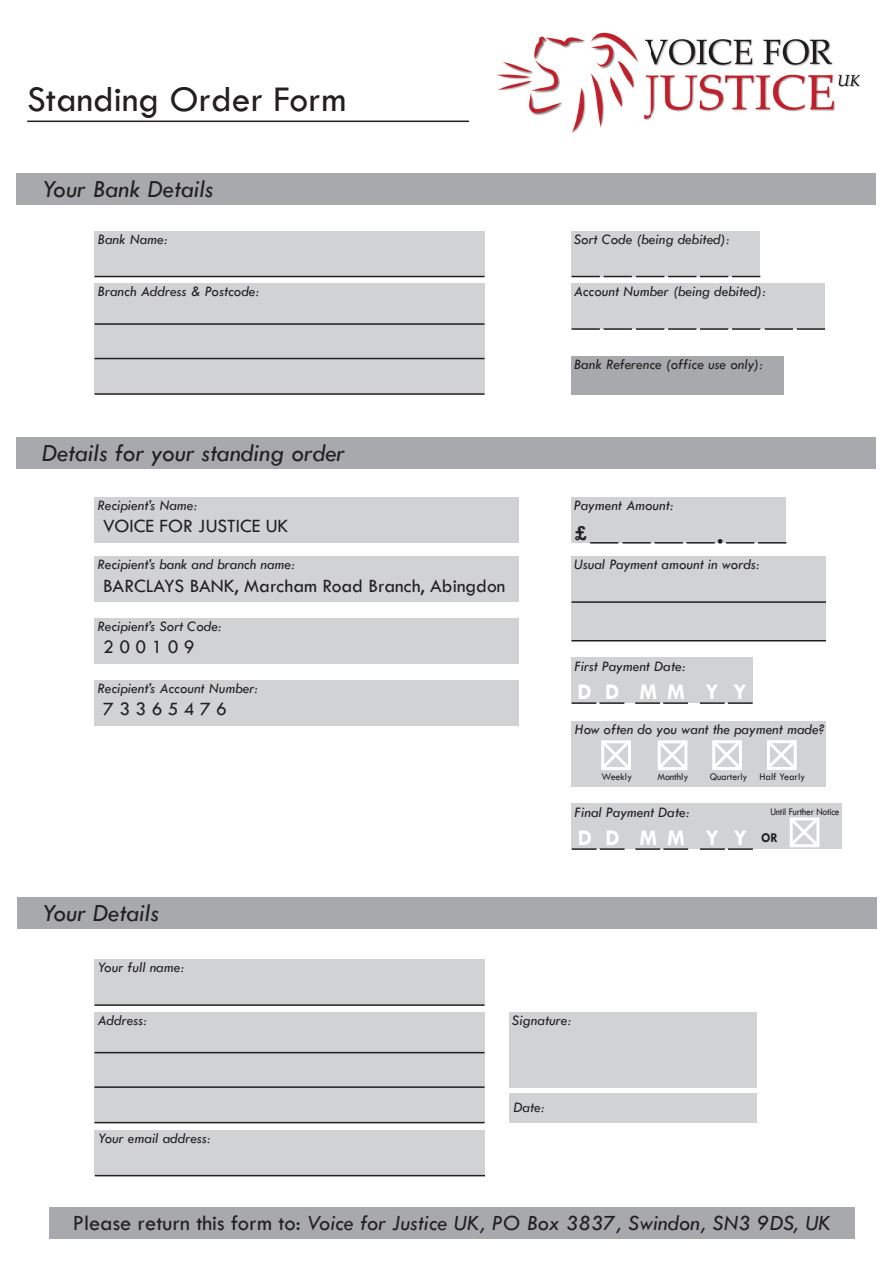
<style>
.page{position:relative;width:893px;height:1263px;background:#fff}
.page>*{position:absolute;margin:0;border:0;box-sizing:border-box;transform-origin:0 0}
.t1{font:37.5px "Tw Cen";color:#231f20}
.t2{font:italic 25.5px "Tw Cen";color:#231f20}
.t3{font:italic 22.5px "Tw Cen";color:#231f20}
.t4{font:700 22.5px "Tw Cen";letter-spacing:.6em;color:#fff}
.t5{font:700 22.5px "Tw Cen";color:#231f20}
.t6{font:19.5px "Tw Cen";color:#231f20}
.t7{font:italic 15px "Tw Cen";color:#231f20}
.t8{font:700 13.5px "Tw Cen";color:#231f20;scale:.95 1}
.t9{font:10.5px "Tw Cen";letter-spacing:-.01em;color:#231f20;scale:.92 1}
.t10{font:10.5px "Tw Cen";letter-spacing:-.01em;color:#231f20;scale:.89 1}
.t11{font:10.5px "Tw Cen";letter-spacing:-.01em;color:#231f20;scale:.95 1}
.s1{font-style:normal}
</style>
<div class="page">
<div style="left:572px;top:658px;width:181px;height:45px;background:#d1d2d4"></div>
<div style="left:572px;top:231px;width:188px;height:46px;background:#d1d2d4"></div>
<div style="left:16px;top:173px;width:860px;height:32px;background:#a8a9ad"></div>
<div style="left:94px;top:231px;width:390px;height:46px;background:#d1d2d4"></div>
<div style="left:94px;top:284px;width:390px;height:110px;background:#d1d2d4"></div>
<img style="left:497px;top:32px;width:364px;height:101px">
<hr style="left:94px;top:276px;width:390px;height:1px;background:#231f20">
<hr style="left:94px;top:323px;width:390px;height:2px;background:#231f20">
<hr style="left:94px;top:358px;width:390px;height:1px;background:#231f20">
<hr style="left:94px;top:393px;width:390px;height:2px;background:#231f20">
<svg style="left:572px;top:276px;width:188px;height:1px"></svg>
<div style="left:572px;top:284px;width:253px;height:45px;background:#d1d2d4"></div>
<hr style="left:572px;top:328px;width:28px;height:2px;background:#231f20">
<hr style="left:604px;top:328px;width:28px;height:2px;background:#231f20">
<hr style="left:636px;top:328px;width:28px;height:2px;background:#231f20">
<hr style="left:668px;top:328px;width:28px;height:2px;background:#231f20">
<hr style="left:700px;top:328px;width:28px;height:2px;background:#231f20">
<hr style="left:732px;top:328px;width:28px;height:2px;background:#231f20">
<hr style="left:765px;top:328px;width:28px;height:2px;background:#231f20">
<hr style="left:797px;top:328px;width:28px;height:2px;background:#231f20">
<div style="left:572px;top:357px;width:212px;height:37px;background:#a8a9ad"></div>
<div style="left:16px;top:437px;width:860px;height:32px;background:#a8a9ad"></div>
<div style="left:94px;top:497px;width:425px;height:46px;background:#d1d2d4"></div>
<div style="left:94px;top:557px;width:425px;height:45px;background:#d1d2d4"></div>
<div style="left:94px;top:618px;width:425px;height:45px;background:#d1d2d4"></div>
<div style="left:94px;top:680px;width:425px;height:46px;background:#d1d2d4"></div>
<div style="left:572px;top:497px;width:214px;height:46px;background:#d1d2d4"></div>
<hr style="left:590px;top:542px;width:28px;height:2px;background:#231f20">
<hr style="left:623px;top:542px;width:28px;height:2px;background:#231f20">
<hr style="left:655px;top:542px;width:28px;height:2px;background:#231f20">
<hr style="left:686px;top:542px;width:29px;height:2px;background:#231f20">
<hr style="left:726px;top:542px;width:28px;height:2px;background:#231f20">
<hr style="left:758px;top:542px;width:28px;height:2px;background:#231f20">
<svg style="left:718px;top:539px;width:4px;height:5px"></svg>
<div style="left:572px;top:557px;width:254px;height:84px;background:#d1d2d4"></div>
<hr style="left:572px;top:601px;width:254px;height:2px;background:#231f20">
<hr style="left:572px;top:640px;width:254px;height:1px;background:#231f20">
<hr style="left:572px;top:702px;width:24px;height:2px;background:#231f20">
<hr style="left:600px;top:702px;width:24px;height:2px;background:#231f20">
<hr style="left:635px;top:702px;width:25px;height:2px;background:#231f20">
<hr style="left:663px;top:702px;width:25px;height:2px;background:#231f20">
<hr style="left:700px;top:702px;width:25px;height:2px;background:#231f20">
<hr style="left:728px;top:702px;width:25px;height:2px;background:#231f20">
<div style="left:572px;top:721px;width:254px;height:66px;background:#d1d2d4"></div>
<svg style="left:601px;top:740px;width:30px;height:30px"></svg>
<svg style="left:657px;top:740px;width:31px;height:30px"></svg>
<svg style="left:712px;top:740px;width:30px;height:30px"></svg>
<svg style="left:767px;top:740px;width:30px;height:30px"></svg>
<div style="left:572px;top:804px;width:270px;height:45px;background:#d1d2d4"></div>
<hr style="left:572px;top:848px;width:24px;height:2px;background:#231f20">
<hr style="left:600px;top:848px;width:24px;height:2px;background:#231f20">
<hr style="left:635px;top:848px;width:25px;height:2px;background:#231f20">
<hr style="left:663px;top:848px;width:25px;height:2px;background:#231f20">
<hr style="left:700px;top:848px;width:25px;height:2px;background:#231f20">
<hr style="left:728px;top:848px;width:25px;height:2px;background:#231f20">
<svg style="left:789px;top:817px;width:31px;height:31px"></svg>
<div style="left:17px;top:897px;width:859px;height:32px;background:#a8a9ad"></div>
<div style="left:94px;top:959px;width:390px;height:46px;background:#d1d2d4"></div>
<div style="left:94px;top:1012px;width:390px;height:110px;background:#d1d2d4"></div>
<hr style="left:95px;top:1004px;width:390px;height:2px;background:#231f20">
<hr style="left:95px;top:1052px;width:390px;height:1px;background:#231f20">
<hr style="left:95px;top:1086px;width:390px;height:2px;background:#231f20">
<hr style="left:95px;top:1122px;width:390px;height:1px;background:#231f20">
<div style="left:509px;top:1012px;width:247px;height:75px;background:#d1d2d4"></div>
<div style="left:509px;top:1094px;width:247px;height:28px;background:#d1d2d4"></div>
<div style="left:50px;top:1207px;width:805px;height:31px;background:#a8a9ad"></div>
<hr style="left:27px;top:121px;width:442px;height:1px;background:#231f20">
<div style="left:95px;top:1130px;width:390px;height:46px;background:#d1d2d4"></div>
<hr style="left:95px;top:1175px;width:390px;height:1px;background:#231f20">
<h1 class="t1" style="left:27px;top:77px;width:321px">Standing Order Form</h1>
<h2 class="t2" style="left:42px;top:174px;width:173px">Your Bank Details</h2>
<p class="t7" style="left:98px;top:230px;width:72px">Bank Name:</p>
<p class="t7" style="left:98px;top:282px;width:164px">Branch Address &amp; Postcode:</p>
<h2 class="t2" style="left:42px;top:438px;width:305px">Details for your standing order</h2>
<p class="t7" style="left:98px;top:496px;width:102px">Recipient’s Name:</p>
<h3 class="t6" style="left:103px;top:514px;width:186px">VOICE FOR JUSTICE UK</h3>
<p class="t7" style="left:98px;top:555px;width:199px">Recipient’s bank and branch name:</p>
<h3 class="t6" style="left:103px;top:574px;width:404px">BARCLAYS BANK, Marcham Road Branch, Abingdon</h3>
<p class="t7" style="left:98px;top:617px;width:126px">Recipient’s Sort Code:</p>
<h3 class="t6" style="left:103px;top:635px;width:93px">2 0 0 1 0 9</h3>
<p class="t7" style="left:98px;top:679px;width:162px">Recipient’s Account Number:</p>
<h3 class="t6" style="left:103px;top:698px;width:125px">7 3 3 6 5 4 7 6</h3>
<h2 class="t2" style="left:42px;top:897px;width:118px">Your Details</h2>
<p class="t7" style="left:98px;top:958px;width:88px">Your full name:</p>
<p class="t7" style="left:574px;top:230px;width:158px">Sort Code (being debited):</p>
<p class="t7" style="left:574px;top:282px;width:194px">Account Number (being debited):</p>
<p class="t7" style="left:574px;top:355px;width:191px">Bank Reference (office use only):</p>
<p class="t7" style="left:574px;top:496px;width:102px">Payment Amount:</p>
<h3 class="t5" style="left:575px;top:519px;width:13px">£</h3>
<p class="t7" style="left:574px;top:555px;width:188px">Usual Payment amount in words:</p>
<p class="t7" style="left:574px;top:657px;width:113px">First Payment Date:</p>
<h3 class="t4" style="left:578px;top:678px;width:171px">DD MM YY</h3>
<p class="t7" style="left:575px;top:720px;width:252px">How often do you want the payment made?</p>
<p class="t11" style="left:602px;top:770px;width:34px">Weekly</p>
<p class="t11" style="left:657px;top:770px;width:34px">Monthly</p>
<p class="t9" style="left:710px;top:770px;width:105px">Quarterly Half Yearly</p>
<p class="t7" style="left:575px;top:803px;width:117px">Final Payment Date:</p>
<h3 class="t4" style="left:578px;top:824px;width:171px">DD MM YY</h3>
<p class="t10" style="left:770px;top:805px;width:79px">Until Further Notice</p>
<p class="t8" style="left:761px;top:830px;width:19px">OR</p>
<p class="t7" style="left:98px;top:1011px;width:51px">Address:</p>
<p class="t7" style="left:512px;top:1011px;width:61px">Signature:</p>
<p class="t7" style="left:98px;top:1129px;width:115px">Your email address:</p>
<p class="t7" style="left:513px;top:1098px;width:33px">Date:</p>
<h3 class="t3" style="left:73px;top:1209px;width:760px"><span class="s1">Please return this form to:</span> Voice for Justice UK, PO Box 3837, Swindon, SN3 9DS, UK</h3>
</div>
